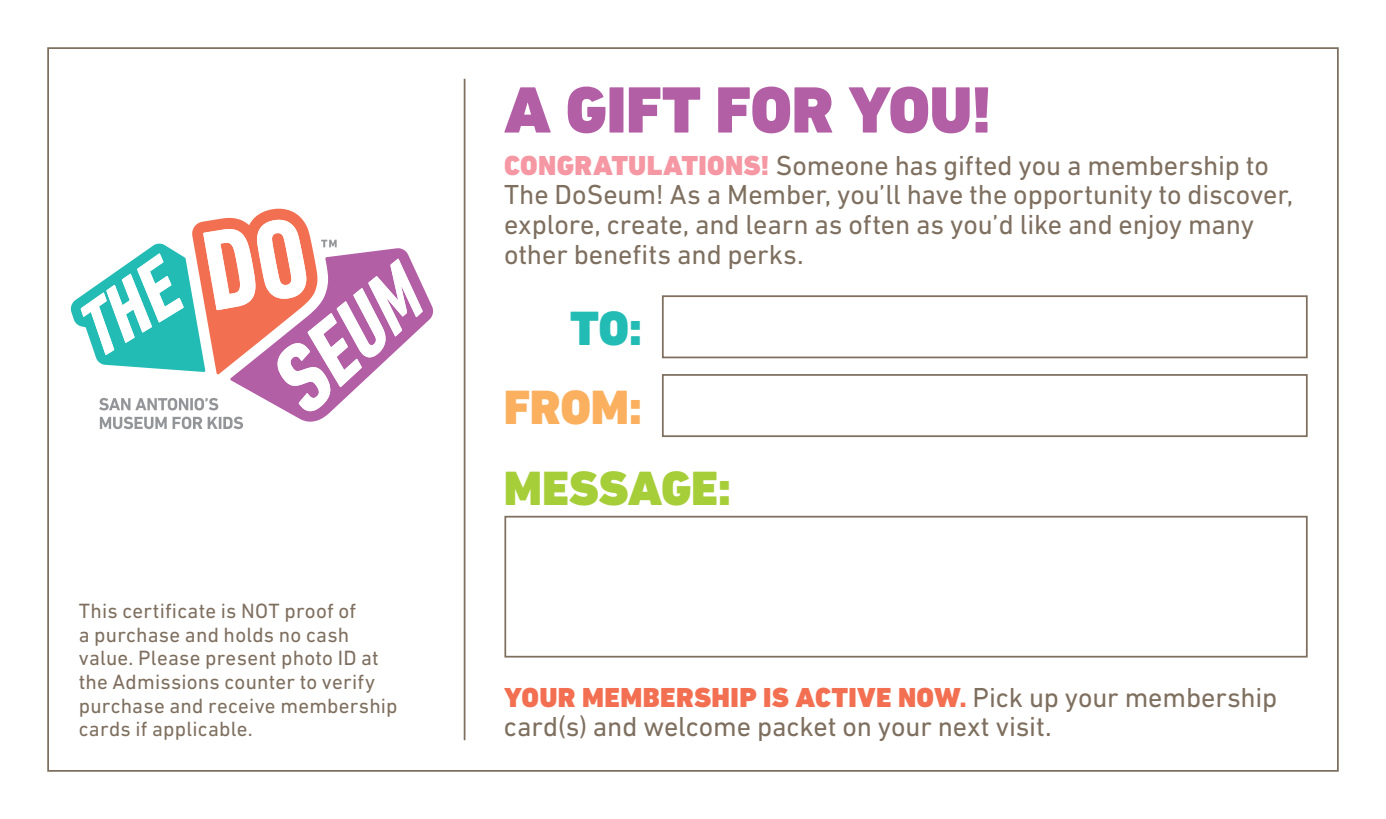
<style>
.page{position:relative;width:1386px;height:819px;background:#fff}
.page>*{position:absolute;margin:0;border:0;box-sizing:border-box;transform-origin:0 0}
.t1{font:900 66.5px "DIN Next LT Pro";letter-spacing:-.015em;color:#b35fa6}
.t2{font:900 49px "DIN Next LT Pro";letter-spacing:-.01em;color:#a6ce39}
.t3{font:900 49px "DIN Next LT Pro";color:#fab05f}
.t4{font:900 49px "DIN Next LT Pro";color:#22bcb5}
.t5{font:28px/29.8px "DIN Next LT Pro";letter-spacing:-.005em;color:#7e6f5f}
.t6{font:21px/23.8px "DIN Next LT Pro";letter-spacing:.01em;color:#7e6f5f}
.s1{font-weight:900;color:#f598a3}
.s2{font-weight:900;color:#f36f51}
.s3{font-weight:800;color:#f36f51}
</style>
<div class="page">
<svg style="left:71px;top:209px;width:362px;height:220px"></svg>
<hr style="left:464px;top:79px;width:1px;height:661px;background:#7e6f5f">
<div style="left:662px;top:374px;width:646px;height:63px;border:2px solid #7e6f5f"></div>
<div style="left:504px;top:516px;width:804px;height:142px;border:2px solid #7e6f5f"></div>
<div style="left:662px;top:295px;width:646px;height:63px;border:2px solid #7e6f5f"></div>
<p class="t6" style="left:79px;top:599px;width:320px">This certificate is NOT proof of<br>a purchase and holds no cash value. Please present photo ID at the Admissions counter to verify purchase and receive membership cards if applicable.</p>
<h1 class="t1" style="left:504px;top:70px;width:490px">A GIFT FOR YOU!</h1>
<p class="t5" style="left:504px;top:150px;width:791px"><span class="s1">CONGRATULATIONS!</span> Someone has gifted you a membership to The DoSeum! As a Member, you’ll have the opportunity to discover, explore, create, and learn as often as you’d like and enjoy many other benefits and perks.</p>
<h2 class="t4" style="left:570px;top:299px;width:74px">TO:</h2>
<h2 class="t3" style="left:504px;top:378px;width:140px">FROM:</h2>
<h2 class="t2" style="left:504px;top:459px;width:229px">MESSAGE:</h2>
<p class="t5" style="left:504px;top:682px;width:775px"><span class="s2">YOUR MEMBERSHIP IS ACTIVE NOW</span><span class="s3">.</span> Pick up your membership card(s) and welcome packet on your next visit.</p>
</div>
